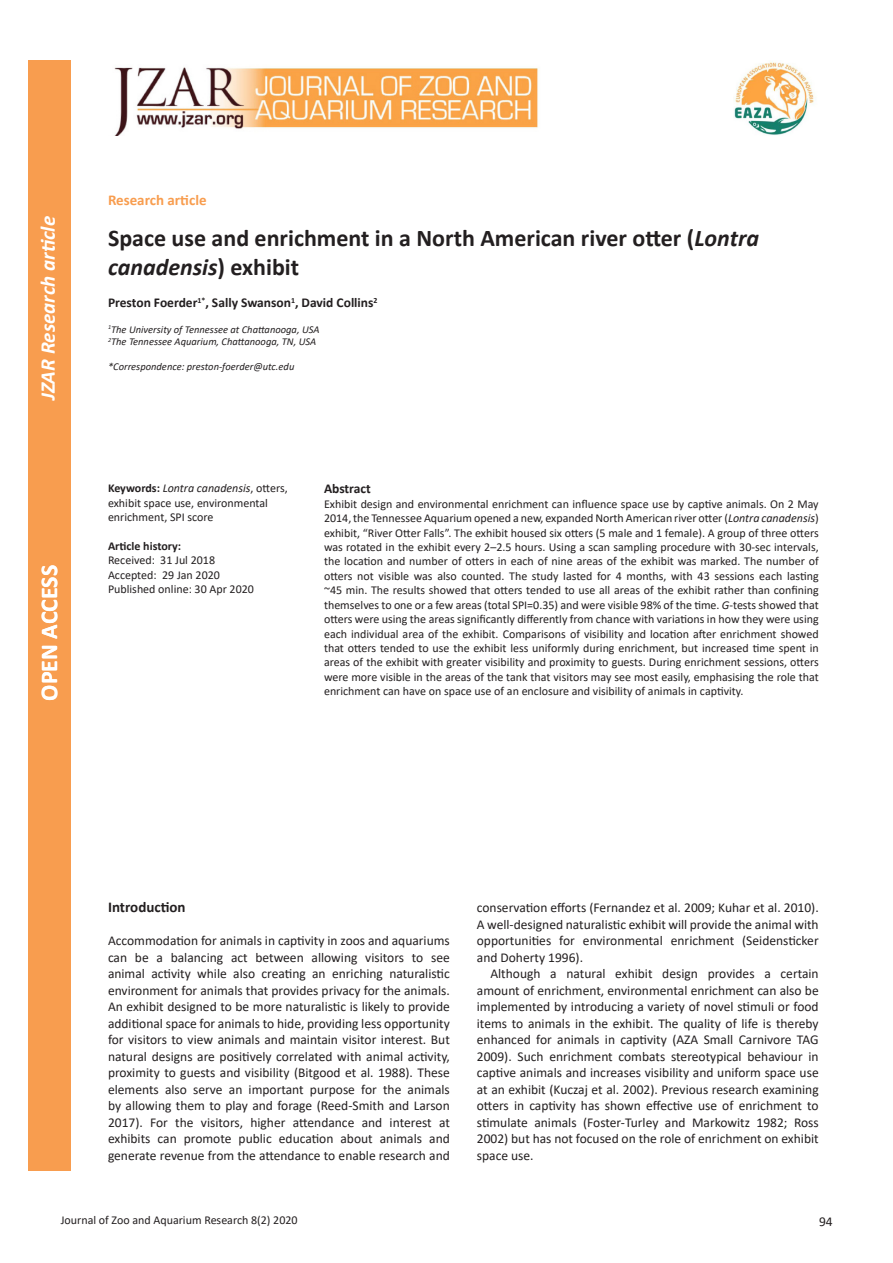
<style>
.page{position:relative;width:893px;height:1263px;background:#fff}
.page>*{position:absolute;margin:0;border:0;box-sizing:border-box;transform-origin:0 0}
.t1{font:700 24px/28.8px "Calibri";color:#231f20}
.Default{font:700 24px "Calibri";color:#fff}
.t2{font:italic 700 21px "Calibri";color:#fff}
.t3{font:700 15px "Calibri";color:#f89d4f}
.Main_heading{font:700 15px "Calibri";color:#231f20}
.Body_para_1{font:13.5px/16.5px "Calibri";color:#231f20;text-align:justify}
.Body{font:13.5px/16.5px "Calibri";color:#231f20;text-align:justify}
.Author_names{font:700 13.5px "Calibri";color:#231f20}
.Default-2{font:700 13.5px "Calibri";color:#231f20}
.Abstract{font:12px/14.4px "Calibri";color:#231f20;text-align:justify}
.Key_hist_refs_text{font:12px/14.4px "Calibri";color:#231f20}
.Default-3{font:700 12px "Calibri";color:#231f20}
.Author_affiliation{font:italic 10.5px "Calibri";color:#231f20}
.s1{font-style:italic}
.s2{font-weight:700}
</style>
<div class="page">
<img style="left:734px;top:61px;width:80px;height:74px">
<img style="left:114px;top:67px;width:424px;height:68px">
<div style="left:28px;top:61px;width:42px;height:1110px;background:#f89d4f"></div>
<h2 class="t2" style="left:33px;top:400px;width:186px;rotate:-90deg">JZAR Research article</h2>
<p class="Default" style="left:32px;top:701px;width:137px;rotate:-90deg">OPEN ACCESS</p>
<p class="t3" style="left:108px;top:189px;width:100px">Research article</p>
<p class="t1" style="left:108px;top:223px;width:653px">Space use and enrichment in a North American river otter (<span class="s1">Lontra canadensis</span>) exhibit</p>
<p class="Author_names" style="left:108px;top:293px;width:271px">Preston Foerder<sup>1*</sup>, Sally Swanson<sup>1</sup>, David Collins<sup>2</sup></p>
<p class="Author_affiliation" style="left:108px;top:322px;width:213px"><sup>1</sup>The University of Tennessee at Chattanooga, USA</p>
<p class="Author_affiliation" style="left:108px;top:334px;width:210px"><sup>2</sup>The Tennessee Aquarium, Chattanooga, TN, USA</p>
<p class="Author_affiliation" style="left:108px;top:360px;width:188px">*Correspondence: preston-foerder@utc.edu</p>
<p class="Key_hist_refs_text" style="left:108px;top:481px;width:181px"><span class="s2">Keywords:</span> <span class="s1">Lontra canadensis</span>, otters, exhibit space use, environmental enrichment, SPI score</p>
<p class="Default-3" style="left:108px;top:537px;width:75px">Article history:</p>
<p class="Key_hist_refs_text" style="left:108px;top:553px;width:109px">Received: 31 Jul 2018</p>
<p class="Key_hist_refs_text" style="left:108px;top:567px;width:113px">Accepted: 29 Jan 2020</p>
<p class="Key_hist_refs_text" style="left:108px;top:582px;width:147px">Published online: 30 Apr 2020</p>
<p class="Default-2" style="left:324px;top:479px;width:48px">Abstract</p>
<p class="Abstract" style="left:324px;top:496px;width:496px">Exhibit design and environmental enrichment can influence space use by captive animals. On 2 May 2014, the Tennessee Aquarium opened a new, expanded North American river otter (<span class="s1">Lontra canadensis</span>) exhibit, “River Otter Falls”. The exhibit housed six otters (5 male and 1 female). A group of three otters was rotated in the exhibit every 2–2.5 hours. Using a scan sampling procedure with 30-sec intervals, the location and number of otters in each of nine areas of the exhibit was marked. The number of otters not visible was also counted. The study lasted for 4 months, with 43 sessions each lasting ~45 min. The results showed that otters tended to use all areas of the exhibit rather than confining themselves to one or a few areas (total SPI=0.35) and were visible 98% of the time. <span class="s1">G</span>-tests showed that otters were using the areas significantly differently from chance with variations in how they were using each individual area of the exhibit. Comparisons of visibility and location after enrichment showed that otters tended to use the exhibit less uniformly during enrichment, but increased time spent in areas of the exhibit with greater visibility and proximity to guests. During enrichment sessions, otters were more visible in the areas of the tank that visitors may see most easily, emphasising the role that enrichment can have on space use of an enclosure and visibility of animals in captivity.</p>
<p class="Main_heading" style="left:108px;top:896px;width:79px">Introduction</p>
<p class="Body_para_1" style="left:108px;top:932px;width:343px">Accommodation for animals in captivity in zoos and aquariums can be a balancing act between allowing visitors to see animal activity while also creating an enriching naturalistic environment for animals that provides privacy for the animals.<br>An exhibit designed to be more naturalistic is likely to provide additional space for animals to hide, providing less opportunity for visitors to view animals and maintain visitor interest. But natural designs are positively correlated with animal activity, proximity to guests and visibility (Bitgood et al. 1988). These elements also serve an important purpose for the animals by allowing them to play and forage (Reed-Smith and Larson 2017). For the visitors, higher attendance and interest at exhibits can promote public education about animals and generate revenue from the attendance to enable research and</p>
<p class="Body_para_1" style="left:477px;top:899px;width:343px">conservation efforts (Fernandez et al. 2009; Kuhar et al. 2010).<br>A well-designed naturalistic exhibit will provide the animal with opportunities for environmental enrichment (Seidensticker and Doherty 1996).</p>
<p class="Body" style="left:477px;top:965px;width:343px;text-indent:14px">Although a natural exhibit design provides a certain amount of enrichment, environmental enrichment can also be implemented by introducing a variety of novel stimuli or food items to animals in the exhibit. The quality of life is thereby enhanced for animals in captivity (AZA Small Carnivore TAG 2009). Such enrichment combats stereotypical behaviour in captive animals and increases visibility and uniform space use at an exhibit (Kuczaj et al. 2002). Previous research examining otters in captivity has shown effective use of enrichment to stimulate animals (Foster-Turley and Markowitz 1982; Ross 2002) but has not focused on the role of enrichment on exhibit space use.</p>
<p class="Abstract" style="left:61px;top:1213px;width:238px">Journal of Zoo and Aquarium Research 8(2) 2020</p>
<p class="Body_para_1" style="left:819px;top:1212px;width:15px">94</p>
</div>
